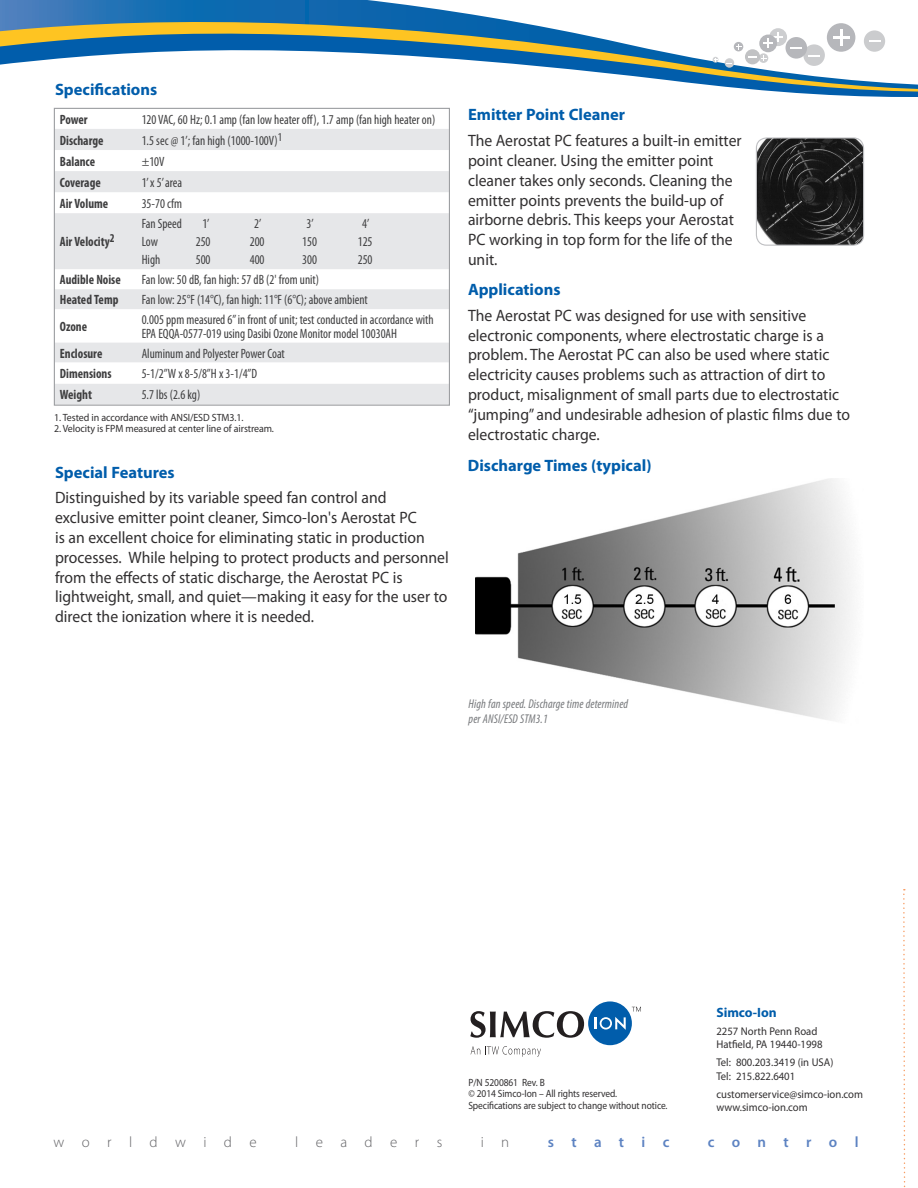
<style>
.page{position:relative;width:918px;height:1188px;background:#fff}
.page>*{position:absolute;margin:0;border:0;box-sizing:border-box;transform-origin:0 0}
.Inside__Body_Copy{font:16.5px/19.8px "Myriad Pro";color:#312f30;scale:.95 1}
.Inside__Subhead{font:700 16.5px "Myriad Pro";color:#015dab}
.t1{font:300 15px "Myriad Pro";letter-spacing:1.16em;color:#636366}
.t2{font:600 15px "Myriad Pro";letter-spacing:1.16em;color:#5d83c2}
.Specs__body_text{font:condensed 13.5px/13.5px "Myriad Pro";color:#3e3e3f;scale:.95 1}
.Specs__body_head{font:700 condensed 13.5px "Myriad Pro";color:#3e3e3f;scale:.95 1}
.t3{font:700 13.5px "Myriad Pro";color:#015dab}
.photo_caption{font:italic condensed 12.75px/15.3px "Myriad Pro";letter-spacing:.01em;color:#76787b;scale:.95 1}
.t4{font:11.25px/13.5px "Myriad Pro";color:#312f30;scale:.95 1}
.Disclaimer_Info{font:10.5px/11.2px "Myriad Pro";letter-spacing:-.01em;color:#312f30;scale:.9 1}
.Reference_Note{font:10.5px "Myriad Pro";letter-spacing:-.01em;color:#312f30;scale:.95 1}
</style>
<div class="page">
<svg style="left:632px;top:1007px;width:9px;height:5px"></svg>
<div style="left:588px;top:1001px;width:44px;height:44px;background:#015dab;border-radius:50%"></div>
<svg style="left:594px;top:1017px;width:32px;height:13px"></svg>
<svg style="left:470px;top:1011px;width:114px;height:27px"></svg>
<svg style="left:471px;top:1046px;width:70px;height:11px"></svg>
<svg style="left:785px;top:92px;width:133px;height:5px"></svg>
<svg style="left:749px;top:89px;width:169px;height:3px"></svg>
<svg style="left:0;top:0;width:918px;height:89px"></svg>
<svg style="left:759px;top:53px;width:9px;height:10px"></svg>
<div style="left:803px;top:44px;width:22px;height:22px;background:#cbccce;border-radius:50%"></div>
<svg style="left:808px;top:55px;width:12px;height:1px"></svg>
<div style="left:769px;top:28px;width:18px;height:18px;background:#cdced0;border-radius:50%"></div>
<svg style="left:725px;top:58px;width:9px;height:10px"></svg>
<div style="left:745px;top:49px;width:15px;height:15px;background:#c1c2c4;border-radius:50%"></div>
<div style="left:759px;top:35px;width:18px;height:17px;background:#b6b7bb;border-radius:50%"></div>
<div style="left:786px;top:37px;width:21px;height:22px;background:#b6b7bb;border-radius:50%"></div>
<div style="left:827px;top:23px;width:28px;height:29px;background:#b6b7bb;border-radius:50%"></div>
<div style="left:864px;top:30px;width:21px;height:22px;background:#cbccce;border-radius:50%"></div>
<svg style="left:748px;top:56px;width:18px;height:5px"></svg>
<svg style="left:790px;top:47px;width:12px;height:2px"></svg>
<svg style="left:869px;top:41px;width:12px;height:1px"></svg>
<svg style="left:763px;top:32px;width:20px;height:16px"></svg>
<hr style="left:833px;top:36px;width:16px;height:3px;background:#fff">
<svg style="left:840px;top:29px;width:2px;height:17px"></svg>
<svg style="left:734px;top:42px;width:9px;height:9px"></svg>
<svg style="left:713px;top:57px;width:5px;height:6px"></svg>
<img style="left:475px;top:478px;width:378px;height:242px">
<svg style="left:903px;top:889px;width:3px;height:299px"></svg>
<div style="left:56px;top:129px;width:392px;height:275px;background:#e6e7e9"></div>
<svg style="left:56px;top:150px;width:392px;height:234px"></svg>
<svg style="left:56px;top:171px;width:392px;height:98px"></svg>
<div style="left:54px;top:108px;width:396px;height:298px;border:1px solid #9d9fa2"></div>
<img style="left:756px;top:139px;width:108px;height:105px">
<div style="left:756px;top:137px;width:108px;height:109px;border:1px solid #bebfc2;border-radius:10px"></div>
<p class="Inside__Subhead" style="left:55px;top:79px;width:104px">Specifications</p>
<p class="Specs__body_head" style="left:60px;top:111px;width:31px">Power</p>
<p class="Specs__body_text" style="left:142px;top:113px;width:311px">120 VAC, 60 Hz; 0.1 amp (fan low heater off), 1.7 amp (fan high heater on)</p>
<p class="Specs__body_head" style="left:60px;top:132px;width:47px">Discharge</p>
<p class="Specs__body_text" style="left:142px;top:133px;width:149px">1.5 sec @ 1’; fan high (1000-100V)<sup>1</sup></p>
<p class="Specs__body_head" style="left:60px;top:153px;width:39px">Balance</p>
<p class="Specs__body_text" style="left:142px;top:154px;width:26px">±10V</p>
<p class="Specs__body_head" style="left:60px;top:174px;width:45px">Coverage</p>
<p class="Specs__body_text" style="left:142px;top:175px;width:44px">1’ x 5’ area</p>
<p class="Specs__body_head" style="left:60px;top:195px;width:52px">Air Volume</p>
<p class="Specs__body_text" style="left:142px;top:196px;width:44px">35-70 cfm</p>
<p class="Specs__body_head" style="left:60px;top:233px;width:59px">Air Velocity<sup>2</sup></p>
<p class="Specs__body_text" style="left:142px;top:217px;width:44px">Fan Speed</p>
<p class="Specs__body_text" style="left:202px;top:217px;width:9px">1’</p>
<p class="Specs__body_text" style="left:254px;top:217px;width:9px">2’</p>
<p class="Specs__body_text" style="left:307px;top:217px;width:9px">3’</p>
<p class="Specs__body_text" style="left:362px;top:217px;width:9px">4’</p>
<p class="Specs__body_text" style="left:142px;top:235px;width:19px">Low</p>
<p class="Specs__body_text" style="left:196px;top:235px;width:17px">250</p>
<p class="Specs__body_text" style="left:250px;top:235px;width:17px">200</p>
<p class="Specs__body_text" style="left:302px;top:235px;width:17px">150</p>
<p class="Specs__body_text" style="left:358px;top:235px;width:17px">125</p>
<p class="Specs__body_text" style="left:142px;top:253px;width:21px">High</p>
<p class="Specs__body_text" style="left:196px;top:253px;width:17px">500</p>
<p class="Specs__body_text" style="left:250px;top:253px;width:17px">400</p>
<p class="Specs__body_text" style="left:302px;top:253px;width:17px">300</p>
<p class="Specs__body_text" style="left:358px;top:253px;width:17px">250</p>
<p class="Specs__body_head" style="left:60px;top:271px;width:66px">Audible Noise</p>
<p class="Specs__body_text" style="left:142px;top:273px;width:188px">Fan low: 50 dB, fan high: 57 dB (2' from unit)</p>
<p class="Specs__body_head" style="left:60px;top:291px;width:63px">Heated Temp</p>
<p class="Specs__body_text" style="left:142px;top:293px;width:239px">Fan low: 25°F (14°C), fan high: 11°F (6°C); above ambient</p>
<p class="Specs__body_head" style="left:60px;top:318px;width:30px">Ozone</p>
<p class="Specs__body_text" style="left:142px;top:313px;width:309px">0.005 ppm measured 6” in front of unit; test conducted in accordance with<br>EPA EQQA-0577-019 using Dasibi Ozone Monitor model 10030AH</p>
<p class="Specs__body_head" style="left:60px;top:345px;width:46px">Enclosure</p>
<p class="Specs__body_text" style="left:142px;top:346px;width:152px">Aluminum and Polyester Power Coat</p>
<p class="Specs__body_head" style="left:60px;top:365px;width:56px">Dimensions</p>
<p class="Specs__body_text" style="left:142px;top:367px;width:123px">5-1/2”W x 8-5/8”H x 3-1/4”D</p>
<p class="Specs__body_head" style="left:60px;top:386px;width:35px">Weight</p>
<p class="Specs__body_text" style="left:142px;top:388px;width:63px">5.7 lbs (2.6 kg)</p>
<p class="Reference_Note" style="left:54px;top:411px;width:201px">1. Tested in accordance with ANSI/ESD STM3.1.</p>
<p class="Reference_Note" style="left:54px;top:422px;width:233px">2. Velocity is FPM measured at center line of airstream.</p>
<p class="Inside__Subhead" style="left:55px;top:461px;width:121px">Special Features</p>
<p class="Inside__Body_Copy" style="left:55px;top:488px;width:416px">Distinguished by its variable speed fan control and exclusive emitter point cleaner, Simco-Ion's Aerostat PC<br>is an excellent choice for eliminating static in production processes. While helping to protect products and personnel from the effects of static discharge, the Aerostat PC is lightweight, small, and quiet—making it easy for the user to direct the ionization where it is needed.</p>
<p class="Inside__Subhead" style="left:468px;top:104px;width:159px">Emitter Point Cleaner</p>
<p class="Inside__Body_Copy" style="left:468px;top:131px;width:290px">The Aerostat PC features a built-in emitter point cleaner. Using the emitter point cleaner takes only seconds. Cleaning the emitter points prevents the build-up of airborne debris. This keeps your Aerostat PC working in top form for the life of the unit.</p>
<p class="Inside__Subhead" style="left:468px;top:279px;width:94px">Applications</p>
<p class="Inside__Body_Copy" style="left:468px;top:305px;width:404px">The Aerostat PC was designed for use with sensitive electronic components, where electrostatic charge is a problem. The Aerostat PC can also be used where static electricity causes problems such as attraction of dirt to product, misalignment of small parts due to electrostatic “jumping” and undesirable adhesion of plastic films due to electrostatic charge.</p>
<p class="Inside__Subhead" style="left:468px;top:455px;width:185px">Discharge Times (typical)</p>
<p class="photo_caption" style="left:469px;top:696px;width:170px">High fan speed. Discharge time determined per ANSI/ESD STM3.1</p>
<p class="Disclaimer_Info" style="left:468px;top:1077px;width:167px">P/N 5200861 Rev. B<br>© 2014 Simco-Ion – All rights reserved.</p>
<p class="Disclaimer_Info" style="left:468px;top:1099px;width:223px">Specifications are subject to change without notice.</p>
<p class="t3" style="left:716px;top:1003px;width:62px">Simco-Ion</p>
<p class="t4" style="left:716px;top:1024px;width:113px">2257 North Penn Road<br>Hatfield, PA 19440-1998</p>
<p class="t4" style="left:716px;top:1056px;width:125px">Tel: 800.203.3419 (in USA)<br>Tel: 215.822.6401</p>
<p class="t4" style="left:716px;top:1087px;width:156px">customerservice@simco-ion.com www.simco-ion.com</p>
<p class="t1" style="left:54px;top:1133px;width:205px">worldwide</p>
<p class="t1" style="left:295px;top:1133px;width:149px">leaders</p>
<p class="t1" style="left:481px;top:1133px;width:30px">i n</p>
<p class="t2" style="left:548px;top:1132px;width:123px">static</p>
<p class="t2" style="left:708px;top:1132px;width:152px">control</p>
</div>
